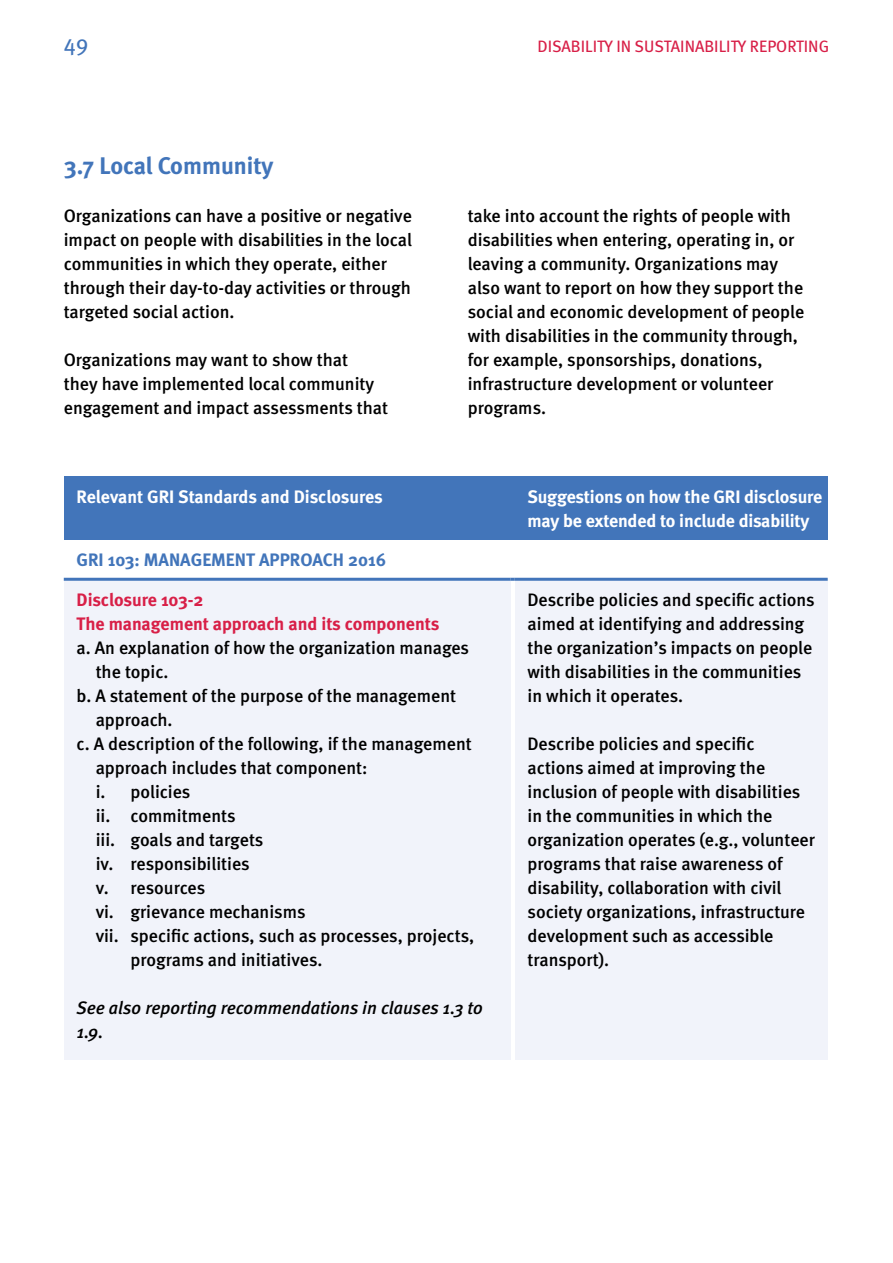
<style>
.page{position:relative;width:893px;height:1263px;background:#fff}
.page>*{position:absolute;margin:0;border:0;box-sizing:border-box;transform-origin:0 0}
.t1{font:700 24px "Meta";color:#4275ba}
.t2{font:22.5px "Meta";color:#4275ba}
.t3{font:500 18px/24px "Meta";color:#000}
.t4{font:700 18px/24px "Meta";letter-spacing:-.01em;color:#fff}
.t5{font:700 18px/24px "Meta";color:#d81f47}
.t6{font:italic 500 18px/24px "Meta";color:#000}
.t7{font:700 18px "Meta";color:#4275ba}
.t8{font:16.5px "Meta";color:#d81f47}
</style>
<div class="page">
<div style="left:510px;top:476px;width:5px;height:64px;background:#4275ba"></div>
<div style="left:64px;top:579px;width:446px;height:480px;background:#f1f3fa"></div>
<div style="left:515px;top:579px;width:313px;height:480px;background:#f1f3fa"></div>
<hr style="left:64px;top:578px;width:446px;height:3px;background:#4275ba">
<svg style="left:510px;top:578px;width:5px;height:3px"></svg>
<hr style="left:515px;top:578px;width:313px;height:3px;background:#4275ba">
<div style="left:64px;top:476px;width:446px;height:64px;background:#4275ba"></div>
<div style="left:515px;top:476px;width:313px;height:64px;background:#4275ba"></div>
<p class="t2" style="left:64px;top:30px;width:26px">49</p>
<p class="t8" style="left:538px;top:37px;width:293px">DISABILITY IN SUSTAINABILITY REPORTING</p>
<h3 class="t1" style="left:64px;top:151px;width:211px">3.7 Local Community</h3>
<p class="t3" style="left:64px;top:204px;width:350px">Organizations can have a positive or negative impact on people with disabilities in the local communities in which they operate, either through their day-to-day activities or through targeted social action.</p>
<p class="t3" style="left:64px;top:348px;width:326px">Organizations may want to show that<br>they have implemented local community engagement and impact assessments that</p>
<p class="t4" style="left:77px;top:484px;width:308px">Relevant GRI Standards and Disclosures</p>
<p class="t7" style="left:77px;top:549px;width:311px">GRI 103: MANAGEMENT APPROACH 2016</p>
<p class="t3" style="left:468px;top:204px;width:338px">take into account the rights of people with disabilities when entering, operating in, or leaving a community. Organizations may also want to report on how they support the social and economic development of people with disabilities in the community through, for example, sponsorships, donations, infrastructure development or volunteer programs.</p>
<p class="t4" style="left:527px;top:484px;width:296px">Suggestions on how the GRI disclosure may be extended to include disability</p>
<p class="t5" style="left:77px;top:587px;width:364px">Disclosure 103-2<br>The management approach and its components</p>
<p class="t3" style="left:96px;top:635px;width:375px;text-indent:-19px">a. An explanation of how the organization manages the topic.</p>
<p class="t3" style="left:96px;top:683px;width:362px;text-indent:-19px">b. A statement of the purpose of the management approach.</p>
<p class="t3" style="left:96px;top:731px;width:378px;text-indent:-19px">c. A description of the following, if the management approach includes that component:</p>
<p class="t3" style="left:96px;top:779px;width:96px">i. policies</p>
<p class="t3" style="left:96px;top:803px;width:141px">ii. commitments</p>
<p class="t3" style="left:96px;top:827px;width:169px">iii. goals and targets</p>
<p class="t3" style="left:96px;top:851px;width:156px">iv. responsibilities</p>
<p class="t3" style="left:96px;top:875px;width:111px">v. resources</p>
<p class="t3" style="left:96px;top:899px;width:211px">vi. grievance mechanisms</p>
<p class="t3" style="left:131px;top:923px;width:345px;text-indent:-35px">vii. specifc actions, such as processes, projects, programs and initiatives.</p>
<p class="t6" style="left:77px;top:995px;width:408px">See also reporting recommendations in clauses 1.3 to<br>1.9.</p>
<p class="t3" style="left:527px;top:588px;width:289px">Describe policies and specifc actions aimed at identifying and addressing the organization’s impacts on people with disabilities in the communities in which it operates.</p>
<p class="t3" style="left:527px;top:732px;width:289px">Describe policies and specifc actions aimed at improving the inclusion of people with disabilities in the communities in which the organization operates (e.g., volunteer programs that raise awareness of disability, collaboration with civil society organizations, infrastructure development such as accessible transport).</p>
</div>
